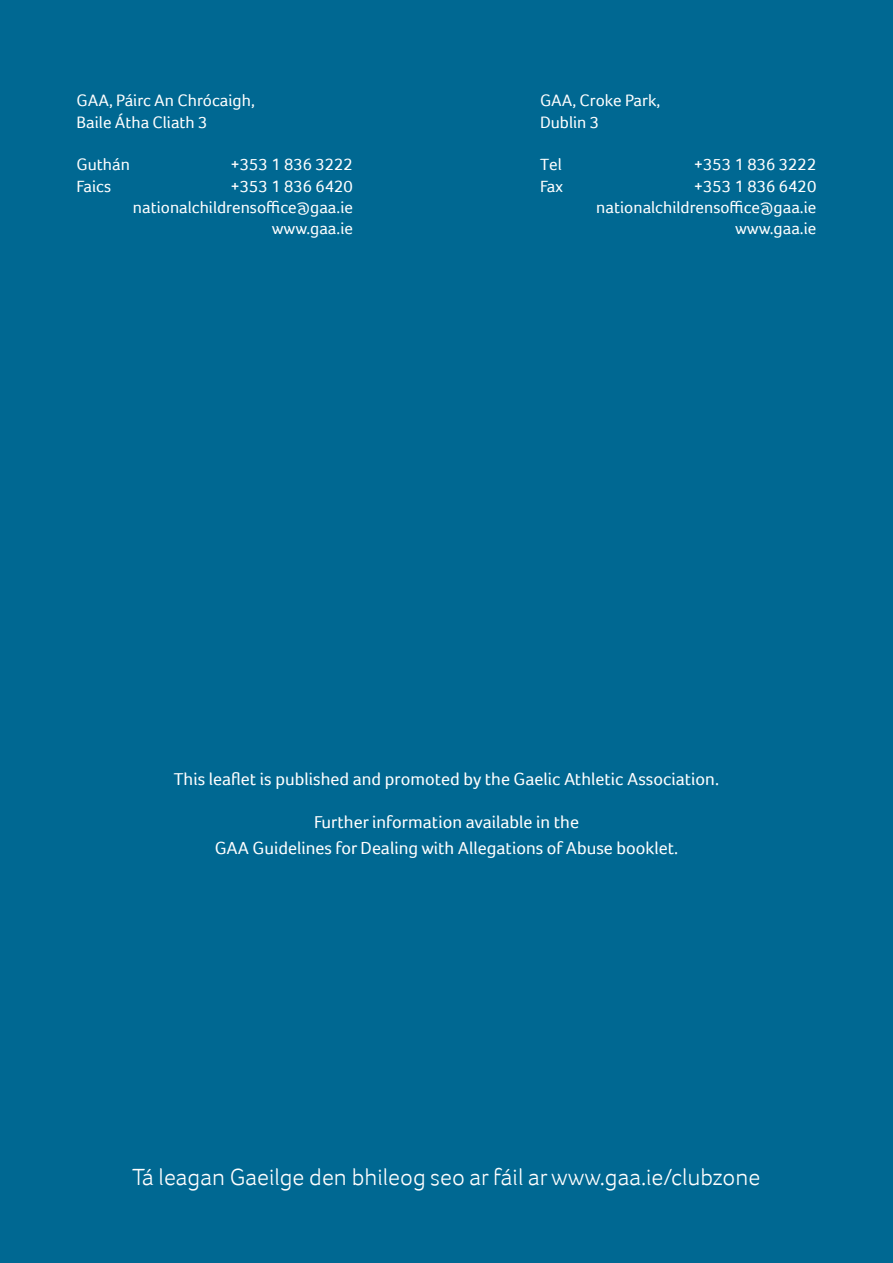
<style>
.page{position:relative;width:893px;height:1263px;background:#006892}
.page>*{position:absolute;margin:0;border:0;box-sizing:border-box;transform-origin:0 0}
.t1{font:300 24px "Foco";color:#fff}
.t2{font:18px/25.5px "Foco";color:#fff;text-align:center}
.t3{font:17.1px/21.3px "Foco";color:#fff}
</style>
<div class="page">
<p class="t3" style="left:77px;top:90px;width:180px">GAA, Páirc An Chrócaigh,<br>Baile Átha Cliath 3</p>
<p class="t3" style="left:77px;top:154px;width:55px">Guthán</p>
<p class="t3" style="left:231px;top:154px;width:124px">+353 1 836 3222</p>
<p class="t3" style="left:77px;top:175px;width:36px">Faics</p>
<p class="t3" style="left:133px;top:175px;width:222px;text-align:right">+353 1 836 6420 nationalchildrensoffice@gaa.ie www.gaa.ie</p>
<p class="t3" style="left:540px;top:90px;width:122px">GAA, Croke Park,<br>Dublin 3</p>
<p class="t3" style="left:540px;top:154px;width:23px">Tel</p>
<p class="t3" style="left:694px;top:154px;width:124px">+353 1 836 3222</p>
<p class="t3" style="left:540px;top:175px;width:24px">Fax</p>
<p class="t3" style="left:596px;top:175px;width:222px;text-align:right">+353 1 836 6420 nationalchildrensoffice@gaa.ie www.gaa.ie</p>
<p class="t2" style="left:174px;top:766px;width:547px">This leaflet is published and promoted by the Gaelic Athletic Association.</p>
<p class="t2" style="left:215px;top:809px;width:465px">Further information available in the<br>GAA Guidelines for Dealing with Allegations of Abuse booklet.</p>
<h1 class="t1" style="left:133px;top:1162px;width:629px">Tá leagan Gaeilge den bhileog seo ar fáil ar www.gaa.ie/clubzone</h1>
</div>
